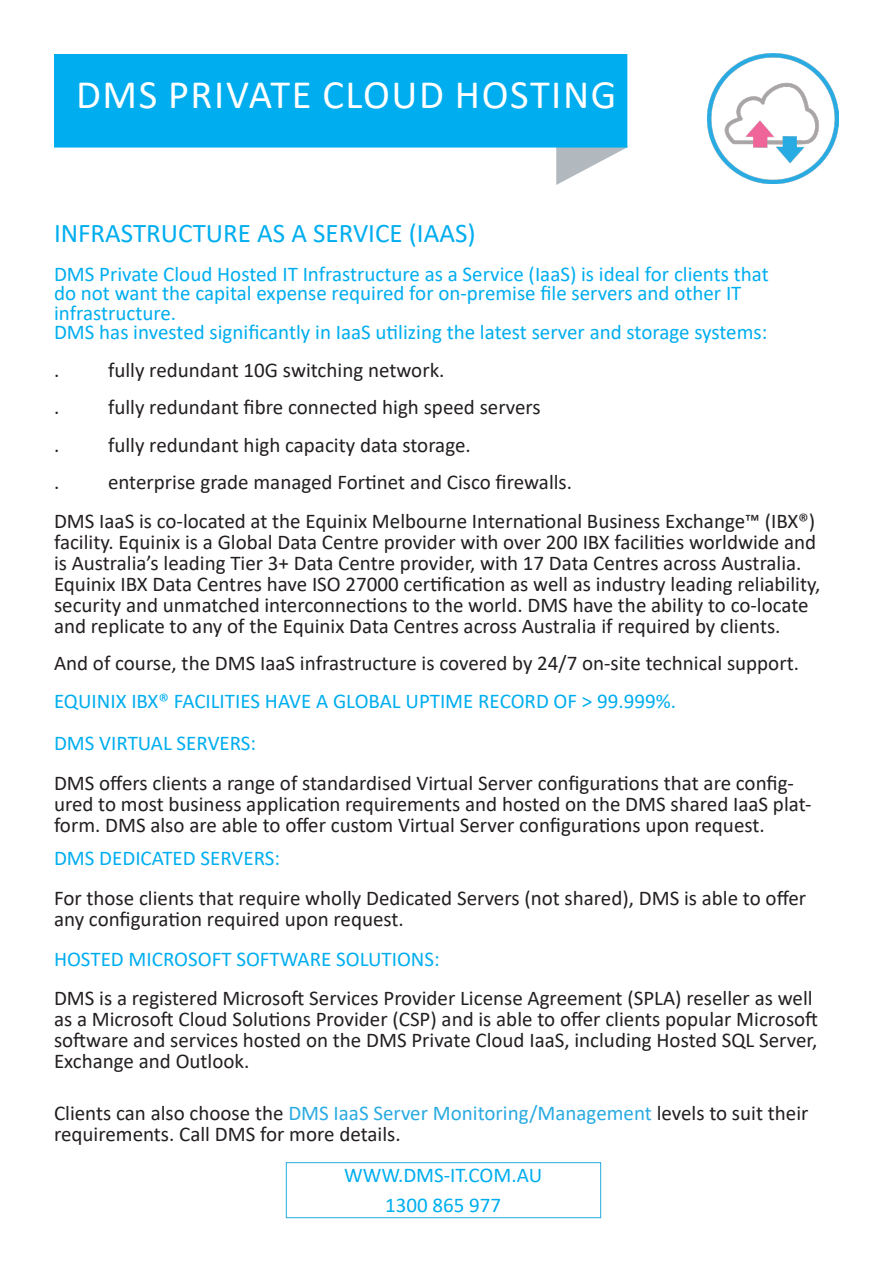
<style>
.page{position:relative;width:893px;height:1263px;background:#fff}
.page>*{position:absolute;margin:0;border:0;box-sizing:border-box;transform-origin:0 0}
._125__-3_0__3{font:40.5px "Calibri";letter-spacing:.04em;color:#fff}
.t1{font:27px "Calibri";color:#00aeef}
.t2{font:21px/21px "Calibri";color:#231f20}
.t3{font:21px/19.5px "Calibri";color:#00aeef}
.s1{color:#28abe1}
</style>
<div class="page">
<div style="left:286px;top:1162px;width:315px;height:56px;border:1px solid #28abe1"></div>
<svg style="left:556px;top:146px;width:73px;height:39px"></svg>
<div style="left:54px;top:54px;width:573px;height:94px;background:#00aeef"></div>
<img style="left:707px;top:53px;width:131px;height:131px">
<p class="_125__-3_0__3" style="left:76px;top:66px;width:542px">DMS PRIVATE CLOUD HOSTING</p>
<p class="t1" style="left:54px;top:215px;width:423px">INFRASTRUCTURE AS A SERVICE (IAAS)</p>
<p class="t3" style="left:54px;top:263px;width:716px">DMS Private Cloud Hosted IT Infrastructure as a Service (IaaS) is ideal for clients that do not want the capital expense required for on-premise file servers and other IT infrastructure.</p>
<p class="t3" style="left:54px;top:322px;width:715px">DMS has invested significantly in IaaS utilizing the latest server and storage systems:</p>
<p class="t2" style="left:54px;top:359px;width:7px">.</p>
<p class="t2" style="left:108px;top:359px;width:338px">fully redundant 10G switching network.</p>
<p class="t2" style="left:54px;top:396px;width:7px">.</p>
<p class="t2" style="left:54px;top:434px;width:7px">.</p>
<p class="t2" style="left:108px;top:396px;width:434px">fully redundant fibre connected high speed servers</p>
<p class="t2" style="left:108px;top:434px;width:364px">fully redundant high capacity data storage.</p>
<p class="t2" style="left:108px;top:471px;width:466px">enterprise grade managed Fortinet and Cisco firewalls.</p>
<p class="t2" style="left:54px;top:510px;width:768px">DMS IaaS is co-located at the Equinix Melbourne International Business Exchange™ (IBX®) facility. Equinix is a Global Data Centre provider with over 200 IBX facilities worldwide and is Australia’s leading Tier 3+ Data Centre provider, with 17 Data Centres across Australia.<br>Equinix IBX Data Centres have ISO 27000 certification as well as industry leading reliability, security and unmatched interconnections to the world. DMS have the ability to co-locate and replicate to any of the Equinix Data Centres across Australia if required by clients.</p>
<p class="t2" style="left:54px;top:652px;width:746px">And of course, the DMS IaaS infrastructure is covered by 24/7 on-site technical support.</p>
<p class="t3" style="left:54px;top:691px;width:623px">EQUINIX IBX® FACILITIES HAVE A GLOBAL UPTIME RECORD OF &gt; 99.999%.</p>
<p class="t3" style="left:54px;top:732px;width:204px">DMS VIRTUAL SERVERS:</p>
<p class="t2" style="left:54px;top:771px;width:759px">DMS offers clients a range of standardised Virtual Server configurations that are config&shy;ured to most business application requirements and hosted on the DMS shared IaaS plat&shy;form. DMS also are able to offer custom Virtual Server configurations upon request.</p>
<p class="t3" style="left:54px;top:848px;width:228px">DMS DEDICATED SERVERS:</p>
<p class="t2" style="left:54px;top:887px;width:754px">For those clients that require wholly Dedicated Servers (not shared), DMS is able to offer any configuration required upon request.</p>
<p class="t3" style="left:54px;top:948px;width:387px">HOSTED MICROSOFT SOFTWARE SOLUTIONS:</p>
<p class="t2" style="left:54px;top:987px;width:766px">DMS is a registered Microsoft Services Provider License Agreement (SPLA) reseller as well as a Microsoft Cloud Solutions Provider (CSP) and is able to offer clients popular Microsoft software and services hosted on the DMS Private Cloud IaaS, including Hosted SQL Server, Exchange and Outlook.</p>
<p class="t2" style="left:54px;top:1102px;width:756px">Clients can also choose the <span class="s1">DMS IaaS Server Monitoring/Management</span> levels to suit their requirements. Call DMS for more details.</p>
<p class="t3" style="left:344px;top:1165px;width:200px">WWW.DMS-IT.COM.AU</p>
<p class="t3" style="left:385px;top:1195px;width:117px">1300 865 977</p>
<p class="t2" style="left:54px;top:471px;width:7px">.</p>
</div>
